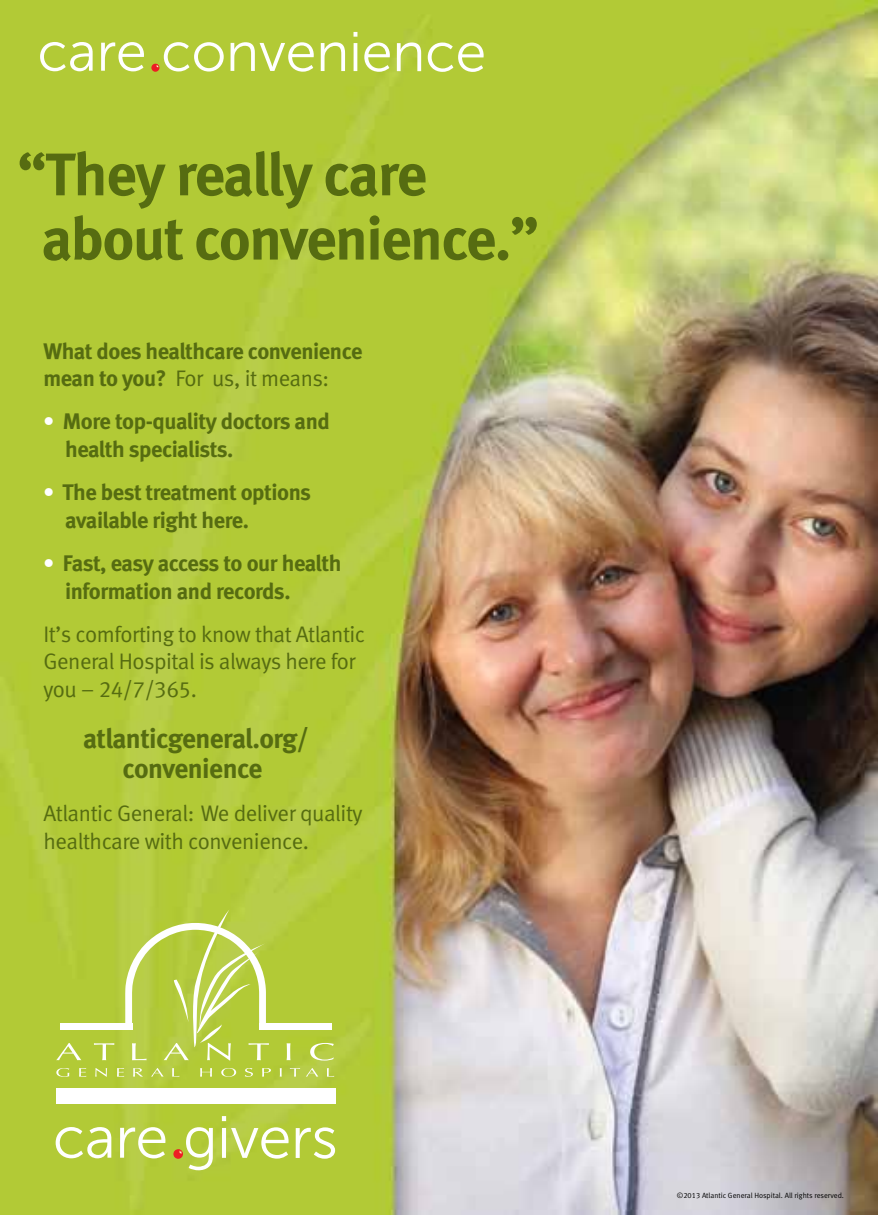
<style>
.page{position:relative;width:878px;height:1215px;background:#fff}
.page>*{position:absolute;margin:0;border:0;box-sizing:border-box;transform-origin:0 0}
.t1{font:60px/64.2px "Meta Bold LF";letter-spacing:-.025em;color:#566c11}
.t2{font:27.5px/30px "Meta Bold LF";letter-spacing:-.02em;color:#566c11;text-align:center}
.t3{font:22.5px/27.5px "Meta Bold LF";letter-spacing:-.02em;color:#566c11}
.t4{font:22.5px/27.5px "Meta Normal LF";letter-spacing:-.02em;color:#566c11}
.t5{font:7.5px "Meta Normal LF";color:#000}
.s1{font-family:"Meta Bold LF"}
.s2{color:#fff}
</style>
<div class="page">
<img style="left:0;top:0;width:878px;height:1215px">
<svg style="left:173px;top:1149px;width:10px;height:10px"></svg>
<div style="left:60px;top:1023px;width:72px;height:7px;background:#fff"></div>
<div style="left:259px;top:1023px;width:72px;height:7px;background:#fff"></div>
<svg style="left:56px;top:1068px;width:13px;height:9px"></svg>
<svg style="left:79px;top:1068px;width:7px;height:9px"></svg>
<svg style="left:95px;top:1068px;width:12px;height:9px"></svg>
<svg style="left:117px;top:1068px;width:7px;height:9px"></svg>
<svg style="left:133px;top:1068px;width:10px;height:9px"></svg>
<svg style="left:151px;top:1068px;width:12px;height:9px"></svg>
<svg style="left:172px;top:1068px;width:7px;height:9px"></svg>
<svg style="left:200px;top:1068px;width:12px;height:9px"></svg>
<svg style="left:221px;top:1068px;width:15px;height:9px"></svg>
<svg style="left:245px;top:1068px;width:8px;height:9px"></svg>
<svg style="left:262px;top:1068px;width:9px;height:9px"></svg>
<svg style="left:280px;top:1068px;width:2px;height:9px"></svg>
<svg style="left:290px;top:1068px;width:10px;height:9px"></svg>
<svg style="left:306px;top:1068px;width:12px;height:9px"></svg>
<svg style="left:327px;top:1068px;width:7px;height:9px"></svg>
<svg style="left:56px;top:1043px;width:25px;height:17px"></svg>
<svg style="left:94px;top:1043px;width:20px;height:17px"></svg>
<svg style="left:286px;top:1043px;width:4px;height:17px"></svg>
<svg style="left:310px;top:1043px;width:24px;height:18px"></svg>
<div style="left:56px;top:1088px;width:279px;height:15px;background:#fff"></div>
<svg style="left:125px;top:909px;width:144px;height:152px;background:#c0d35d"></svg>
<svg style="left:56px;top:1127px;width:55px;height:31px"></svg>
<svg style="left:120px;top:1127px;width:45px;height:31px"></svg>
<svg style="left:178px;top:1127px;width:35px;height:43px"></svg>
<hr style="left:222px;top:1128px;width:4px;height:30px;background:#fff">
<svg style="left:222px;top:1116px;width:4px;height:5px"></svg>
<svg style="left:231px;top:1127px;width:57px;height:32px"></svg>
<svg style="left:296px;top:1127px;width:39px;height:32px"></svg>
<svg style="left:40px;top:42px;width:53px;height:29px"></svg>
<svg style="left:101px;top:42px;width:43px;height:29px"></svg>
<svg style="left:230px;top:42px;width:84px;height:30px"></svg>
<svg style="left:321px;top:42px;width:24px;height:29px"></svg>
<svg style="left:353px;top:43px;width:4px;height:28px"></svg>
<svg style="left:353px;top:32px;width:4px;height:5px"></svg>
<svg style="left:364px;top:42px;width:26px;height:30px"></svg>
<svg style="left:397px;top:42px;width:24px;height:29px"></svg>
<svg style="left:427px;top:43px;width:56px;height:29px"></svg>
<div style="left:151px;top:64px;width:8px;height:8px;background:#ed1d24;border-radius:50%"></div>
<svg style="left:155px;top:42px;width:69px;height:30px"></svg>
<h1 class="t1" style="left:41px;top:142px;width:499px;text-indent:-24px">“They really care about convenience.”</h1>
<p class="t3" style="left:43px;top:337px;width:320px">What does healthcare convenience</p>
<p class="t4" style="left:43px;top:364px;width:287px"><span class="s1">mean to you?</span> For us, it means:</p>
<p class="t3" style="left:65px;top:408px;width:266px;text-indent:-22px"><span class="s2">•</span> More top-quality doctors and health specialists.</p>
<p class="t3" style="left:65px;top:478px;width:247px;text-indent:-22px"><span class="s2">•</span> The best treatment options available right here.</p>
<p class="t3" style="left:65px;top:549px;width:278px;text-indent:-22px"><span class="s2">•</span> Fast, easy access to our health information and records.</p>
<p class="t4" style="left:43px;top:620px;width:323px">It’s comforting to know that Atlantic<br>General Hospital is always here for you – 24/7/365.</p>
<p class="t2" style="left:83px;top:723px;width:227px">atlanticgeneral.org/ convenience</p>
<p class="t4" style="left:43px;top:799px;width:320px">Atlantic General: We deliver quality healthcare with convenience.</p>
<p class="t5" style="left:677px;top:1192px;width:169px">©2013 Atlantic General Hospital. All rights reserved.</p>
</div>
